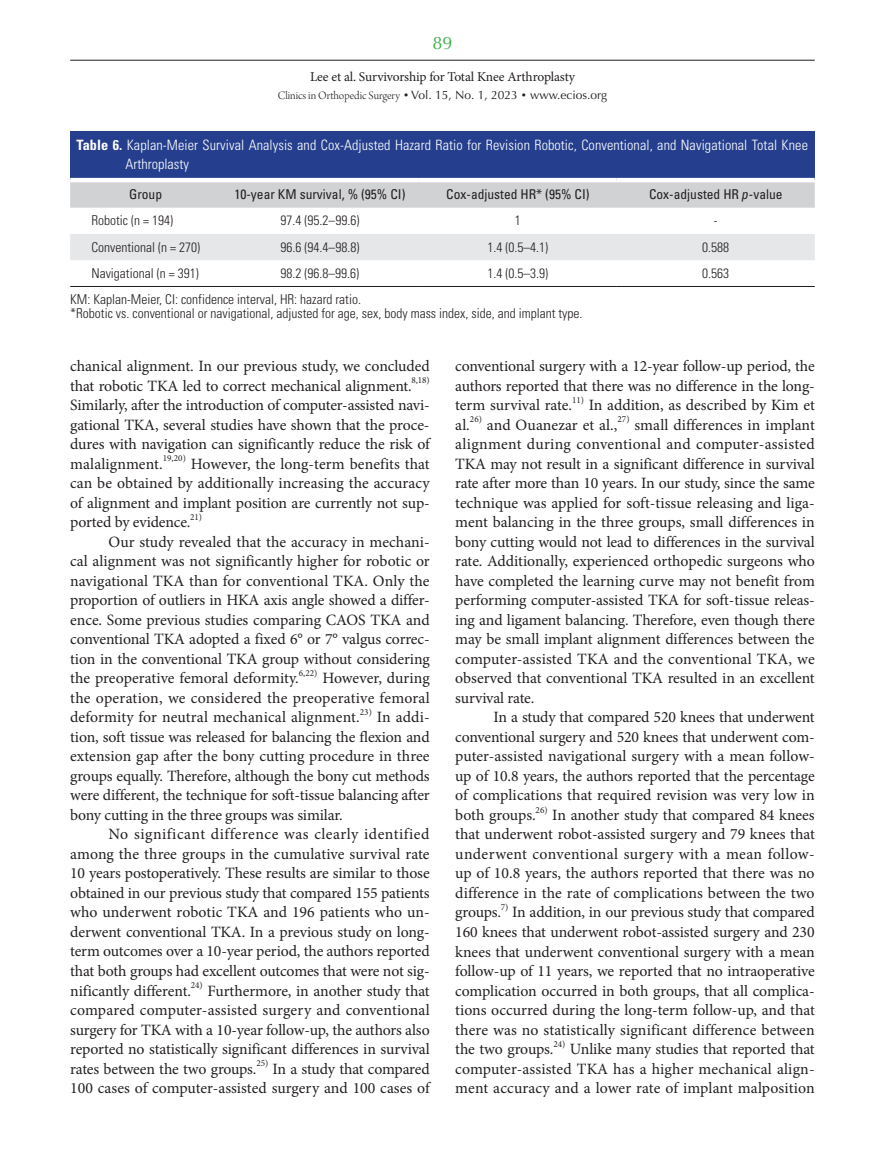
<style>
.page{position:relative;width:885px;height:1170px;background:#fff}
.page>*{position:absolute;margin:0;border:0;box-sizing:border-box;transform-origin:0 0}
.t1{font:18px "Optima LT Std";color:#40ae49}
.t2{font:15.75px/19.5px "Minion Pro";letter-spacing:-.005em;color:#231f20;text-align:justify}
.t3{font:300 condensed 14.25px/19.5px "Univers LT Std";letter-spacing:.005em;color:#fff}
.t4{font:300 condensed 13.5px/13.5px "Univers LT Std";color:#231f20}
.t5{font:condensed 13.5px "Univers LT Std";color:#231f20}
.t6{font:13.5px "Minion Pro";letter-spacing:-.015em;color:#231f20}
.t7{font:12px "Optima LT Std";color:#231f20}
.t8{font:9.15px "Minion Pro";color:#231f20}
.s1{font-family:"Arno Pro Light Display"}
.s2{font-size:9px}
.s3{font-weight:700}
.s4{font-style:italic}
</style>
<div class="page">
<hr style="left:70px;top:60px;width:744px;height:1px;background:#231f20">
<div style="left:70px;top:131px;width:744px;height:49px;background:#253f8e"></div>
<svg style="left:70px;top:182px;width:744px;height:26px"></svg>
<div style="left:70px;top:234px;width:744px;height:26px;background:#e6e7e9"></div>
<hr style="left:70px;top:178px;width:151px;height:4px;background:#fff">
<hr style="left:221px;top:178px;width:198px;height:4px;background:#fff">
<hr style="left:419px;top:178px;width:197px;height:4px;background:#fff">
<hr style="left:616px;top:178px;width:198px;height:4px;background:#fff">
<hr style="left:70px;top:286px;width:151px;height:1px;background:#231f20">
<hr style="left:221px;top:286px;width:198px;height:1px;background:#231f20">
<hr style="left:419px;top:286px;width:197px;height:1px;background:#231f20">
<hr style="left:616px;top:286px;width:198px;height:1px;background:#231f20">
<p class="t1" style="left:432px;top:32px;width:22px">89</p>
<p class="t6" style="left:310px;top:68px;width:266px">Lee et al. Survivorship for Total Knee Arthroplasty</p>
<p class="t7" style="left:278px;top:88px;width:331px"><span class="s1">Clinics in Orthopedic Surgery</span> <span class="s2">•</span> Vol. 15, No. 1, 2023 <span class="s2">•</span> www.ecios.org</p>
<p class="t3" style="left:125px;top:135px;width:684px;text-indent:-49px"><span class="s3">Table 6.</span> Kaplan-Meier Survival Analysis and Cox-Adjusted Hazard Ratio for Revision Robotic, Conventional, and Navigational Total Knee<br>Arthroplasty</p>
<p class="t5" style="left:129px;top:186px;width:34px">Group</p>
<p class="t5" style="left:234px;top:186px;width:172px">10-year KM survival, % (95% CI)</p>
<p class="t5" style="left:446px;top:186px;width:145px">Cox-adjusted HR* (95% CI)</p>
<p class="t5" style="left:649px;top:186px;width:135px">Cox-adjusted HR <span class="s4">p</span>-value</p>
<p class="t4" style="left:91px;top:214px;width:83px">Robotic (n = 194)</p>
<p class="t4" style="left:280px;top:214px;width:80px">97.4 (95.2–99.6)</p>
<p class="t4" style="left:515px;top:214px;width:7px">1</p>
<p class="t4" style="left:713px;top:214px;width:5px">-</p>
<p class="t4" style="left:91px;top:240px;width:110px">Conventional (n = 270)</p>
<p class="t4" style="left:280px;top:240px;width:80px">96.6 (94.4–98.8)</p>
<p class="t4" style="left:487px;top:240px;width:62px">1.4 (0.5–4.1)</p>
<p class="t4" style="left:702px;top:240px;width:28px">0.588</p>
<p class="t4" style="left:91px;top:266px;width:109px">Navigational (n = 391)</p>
<p class="t4" style="left:280px;top:266px;width:80px">98.2 (96.8–99.6)</p>
<p class="t4" style="left:487px;top:266px;width:62px">1.4 (0.5–3.9)</p>
<p class="t4" style="left:702px;top:266px;width:28px">0.563</p>
<p class="t4" style="left:70px;top:292px;width:513px">KM: Kaplan-Meier, CI: confidence interval, HR: hazard ratio.<br>*Robotic vs. conventional or navigational, adjusted for age, sex, body mass index, side, and implant type.</p>
<p class="t2" style="left:70px;top:356px;width:361px">chanical alignment. In our previous study, we concluded that robotic TKA led to correct mechanical alignment.</p>
<p class="t8" style="left:411px;top:374px;width:20px">8,18)</p>
<p class="t2" style="left:70px;top:395px;width:361px">Similarly, after the introduction of computer-assisted navi&shy;gational TKA, several studies have shown that the proce&shy;dures with navigation can significantly reduce the risk of malalignment.</p>
<p class="t8" style="left:163px;top:452px;width:25px">19,20)</p>
<p class="t2" style="left:70px;top:454px;width:361px;text-indent:120px">However, the long-term benefits that can be obtained by additionally increasing the accuracy of alignment and implant position are currently not sup&shy;ported by evidence.</p>
<p class="t8" style="left:190px;top:511px;width:13px">21)</p>
<p class="t2" style="left:70px;top:532px;width:361px;text-indent:38px">Our study revealed that the accuracy in mechani&shy;cal alignment was not significantly higher for robotic or navigational TKA than for conventional TKA. Only the proportion of outliers in HKA axis angle showed a differ&shy;ence. Some previous studies comparing CAOS TKA and conventional TKA adopted a fixed 6° or 7° valgus correc&shy;tion in the conventional TKA group without considering the preoperative femoral deformity.</p>
<p class="t8" style="left:299px;top:667px;width:20px">6,22)</p>
<p class="t2" style="left:70px;top:668px;width:361px;text-indent:252px">However, during the operation, we considered the preoperative femoral deformity for neutral mechanical alignment.</p>
<p class="t8" style="left:360px;top:706px;width:14px">23)</p>
<p class="t2" style="left:70px;top:707px;width:361px;text-indent:307px">In addi&shy;tion, soft tissue was released for balancing the flexion and extension gap after the bony cutting procedure in three groups equally. Therefore, although the bony cut methods were different, the technique for soft-tissue balancing after bony cutting in the three groups was similar.</p>
<p class="t2" style="left:70px;top:824px;width:361px;text-indent:38px">No significant difference was clearly identified among the three groups in the cumulative survival rate 10 years postoperatively. These results are similar to those obtained in our previous study that compared 155 patients who underwent robotic TKA and 196 patients who un&shy;derwent conventional TKA. In a previous study on long&shy;term outcomes over a 10-year period, the authors reported that both groups had excellent outcomes that were not sig&shy;nificantly different.</p>
<p class="t8" style="left:191px;top:979px;width:13px">24)</p>
<p class="t2" style="left:70px;top:980px;width:361px;text-indent:137px">Furthermore, in another study that compared computer-assisted surgery and conventional surgery for TKA with a 10-year follow-up, the authors also reported no statistically significant differences in survival rates between the two groups.</p>
<p class="t8" style="left:256px;top:1057px;width:13px">25)</p>
<p class="t2" style="left:70px;top:1058px;width:361px;text-align:right">In a study that compared<br>100 cases of computer-assisted surgery and 100 cases of</p>
<p class="t2" style="left:455px;top:356px;width:361px">conventional surgery with a 12-year follow-up period, the authors reported that there was no difference in the long&shy;term survival rate.</p>
<p class="t8" style="left:572px;top:394px;width:13px">11)</p>
<p class="t2" style="left:588px;top:395px;width:227px">In addition, as described by Kim et</p>
<p class="t2" style="left:455px;top:415px;width:16px">al.</p>
<p class="t8" style="left:470px;top:413px;width:14px">26)</p>
<p class="t2" style="left:487px;top:415px;width:132px">and Ouanezar et al.,</p>
<p class="t8" style="left:617px;top:413px;width:14px">27)</p>
<p class="t2" style="left:455px;top:415px;width:361px;text-indent:179px">small differences in implant alignment during conventional and computer-assisted TKA may not result in a significant difference in survival rate after more than 10 years. In our study, since the same technique was applied for soft-tissue releasing and liga&shy;ment balancing in the three groups, small differences in bony cutting would not lead to differences in the survival rate. Additionally, experienced orthopedic surgeons who have completed the learning curve may not benefit from performing computer-assisted TKA for soft-tissue releas&shy;ing and ligament balancing. Therefore, even though there may be small implant alignment differences between the computer-assisted TKA and the conventional TKA, we observed that conventional TKA resulted in an excellent survival rate.</p>
<p class="t2" style="left:455px;top:707px;width:361px;text-indent:38px">In a study that compared 520 knees that underwent conventional surgery and 520 knees that underwent com&shy;puter-assisted navigational surgery with a mean follow&shy;up of 10.8 years, the authors reported that the percentage of complications that required revision was very low in both groups.</p>
<p class="t8" style="left:535px;top:803px;width:13px">26)</p>
<p class="t2" style="left:455px;top:805px;width:361px;text-indent:97px">In another study that compared 84 knees that underwent robot-assisted surgery and 79 knees that underwent conventional surgery with a mean follow&shy;up of 10.8 years, the authors reported that there was no difference in the rate of complications between the two groups.</p>
<p class="t8" style="left:501px;top:901px;width:9px">7)</p>
<p class="t2" style="left:455px;top:902px;width:361px;text-indent:57px">In addition, in our previous study that compared 160 knees that underwent robot-assisted surgery and 230 knees that underwent conventional surgery with a mean follow-up of 11 years, we reported that no intraoperative complication occurred in both groups, that all complica&shy;tions occurred during the long-term follow-up, and that there was no statistically significant difference between the two groups.</p>
<p class="t8" style="left:553px;top:1037px;width:13px">24)</p>
<p class="t2" style="left:455px;top:1039px;width:361px;text-indent:115px">Unlike many studies that reported that computer-assisted TKA has a higher mechanical align&shy;ment accuracy and a lower rate of implant malposition</p>
</div>
